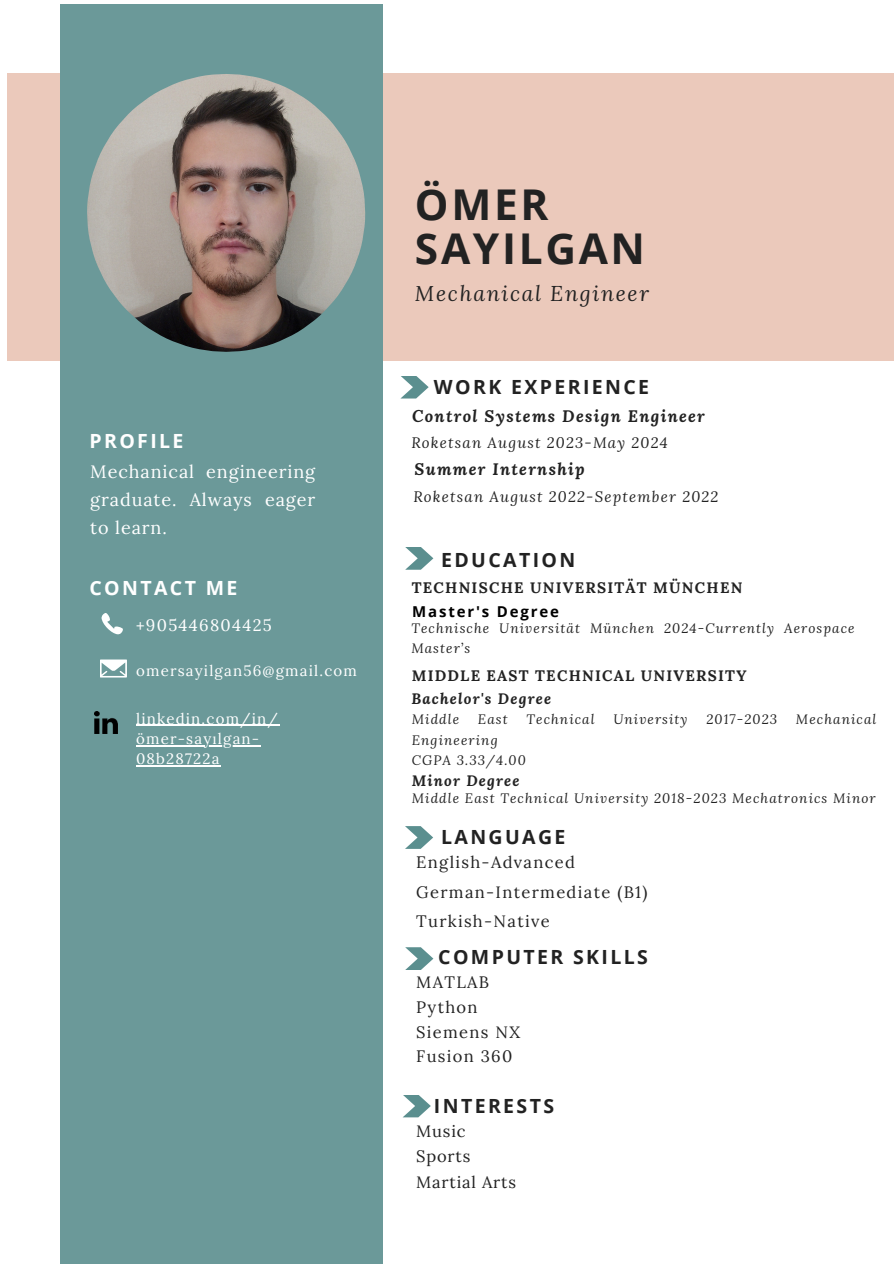
<style>
.page{position:relative;width:894px;height:1264px;background:#fff}
.page>*{position:absolute;margin:0;border:0;box-sizing:border-box;transform-origin:0 0}
.t1{font:700 42.45px/43.8px "Open Sans";letter-spacing:.065em;color:#222}
.t2{font:italic 21.15px "Lora";letter-spacing:.08em;color:#222}
.t3{font:700 19.5px "Open Sans";letter-spacing:.12em;color:#222}
.t4{font:700 19.5px "Open Sans";letter-spacing:.12em;color:#fff}
.t5{font:18px/28.2px "Lora";letter-spacing:.05em;color:#fff;text-align:justify}
.t6{font:16.5px/24.8px "Lora";letter-spacing:.08em;color:#222}
.t7{font:italic 700 16.5px "Lora";letter-spacing:.08em;color:#222}
.t8{font:16.5px/25.8px "Lora";letter-spacing:.05em;color:#222}
.t9{font:16.5px "Lora";letter-spacing:.08em;color:#fff}
.t10{font:700 15.15px "Lora";letter-spacing:.08em;color:#222}
.t11{font:15px/20.2px "Lora";letter-spacing:.08em;color:#fff}
.t12{font:italic 15px "Lora";letter-spacing:.08em;color:#222}
.t13{font:italic 700 15px "Lora";letter-spacing:.08em;color:#222}
.t14{font:700 15px "Open Sans";letter-spacing:.12em;color:#000}
.t15{font:italic 13.5px/20.2px "Lora";letter-spacing:.08em;color:#222}
</style>
<div class="page">
<div style="left:0;top:73px;width:893px;height:288px;background:#ebc9bb"></div>
<div style="left:60px;top:0;width:322px;height:1263px;background:#6b9999"></div>
<svg style="left:101px;top:613px;width:22px;height:21px"></svg>
<svg style="left:100px;top:659px;width:27px;height:18px"></svg>
<svg style="left:405px;top:547px;width:28px;height:22px"></svg>
<svg style="left:405px;top:826px;width:28px;height:22px"></svg>
<svg style="left:405px;top:947px;width:28px;height:23px"></svg>
<svg style="left:403px;top:1095px;width:28px;height:22px"></svg>
<img style="left:87px;top:74px;width:278px;height:278px">
<img style="left:94px;top:711px;width:24px;height:23px">
<svg style="left:401px;top:376px;width:27px;height:22px"></svg>
<hr style="left:136px;top:724px;width:143px;height:2px;background:#fff">
<hr style="left:136px;top:745px;width:124px;height:1px;background:#fff">
<hr style="left:136px;top:765px;width:84px;height:1px;background:#fff">
<h1 class="t4" style="left:89px;top:427px;width:95px">PROFILE</h1>
<h2 class="t5" style="left:90px;top:457px;width:226px">Mechanical engineering graduate. Always eager to learn.</h2>
<h4 class="t4" style="left:89px;top:574px;width:150px">CONTACT ME</h4>
<h1 class="t9" style="left:136px;top:614px;width:137px">+905446804425</h1>
<h6 class="t11" style="left:136px;top:660px;width:222px">omersayilgan56@gmail.com</h6>
<p class="t11" style="left:136px;top:708px;width:143px">linkedin.com/in/</p>
<p class="t11" style="left:136px;top:728px;width:125px">ömer-sayılgan-<br>08b28722a</p>
<p class="t1" style="left:415px;top:181px;width:231px">ÖMER<br>SAYILGAN</p>
<p class="t2" style="left:415px;top:279px;width:235px">Mechanical Engineer</p>
<p class="t3" style="left:434px;top:373px;width:217px">WORK EXPERIENCE</p>
<h4 class="t7" style="left:412px;top:405px;width:294px">Control Systems Design Engineer</h4>
<h1 class="t12" style="left:411px;top:432px;width:258px">Roketsan August 2023-May 2024</h1>
<p class="t7" style="left:414px;top:458px;width:171px">Summer Internship</p>
<h6 class="t12" style="left:413px;top:486px;width:306px">Roketsan August 2022-September 2022</h6>
<p class="t3" style="left:441px;top:546px;width:136px">EDUCATION</p>
<h4 class="t10" style="left:411px;top:577px;width:332px">TECHNISCHE UNIVERSITÄT MÜNCHEN</h4>
<h1 class="t14" style="left:412px;top:601px;width:148px">Master's Degree</h1>
<h4 class="t15" style="left:411px;top:617px;width:445px">Technische Universität München 2024-Currently Aerospace<br>Master’s</h4>
<p class="t10" style="left:411px;top:666px;width:336px">MIDDLE EAST TECHNICAL UNIVERSITY</p>
<h1 class="t13" style="left:411px;top:688px;width:141px">Bachelor's Degree</h1>
<p class="t15" style="left:411px;top:709px;width:49px">Middle</p>
<p class="t15" style="left:478px;top:709px;width:31px">East</p>
<p class="t15" style="left:526px;top:709px;width:70px">Technical</p>
<p class="t15" style="left:613px;top:709px;width:76px">University</p>
<p class="t15" style="left:706px;top:709px;width:72px">2017-2023</p>
<p class="t15" style="left:795px;top:709px;width:82px">Mechanical</p>
<p class="t15" style="left:411px;top:729px;width:87px">Engineering</p>
<h5 class="t15" style="left:411px;top:749px;width:116px">CGPA 3.33/4.00</h5>
<h6 class="t15" style="left:411px;top:787px;width:465px">Middle East Technical University 2018-2023 Mechatronics Minor</h6>
<h3 class="t13" style="left:411px;top:770px;width:109px">Minor Degree</h3>
<h4 class="t3" style="left:441px;top:823px;width:126px">LANGUAGE</h4>
<h3 class="t6" style="left:416px;top:847px;width:233px;line-height:29.2px">English-Advanced<br>German-Intermediate (B1)<br>Turkish-Native</h3>
<p class="t3" style="left:438px;top:943px;width:211px">COMPUTER SKILLS</p>
<h1 class="t6" style="left:416px;top:969px;width:105px">MATLAB<br>Python<br>Siemens NX<br>Fusion 360</h1>
<h1 class="t3" style="left:434px;top:1092px;width:122px">INTERESTS</h1>
<h5 class="t8" style="left:416px;top:1117px;width:101px">Music<br>Sports<br>Martial Arts</h5>
</div>
